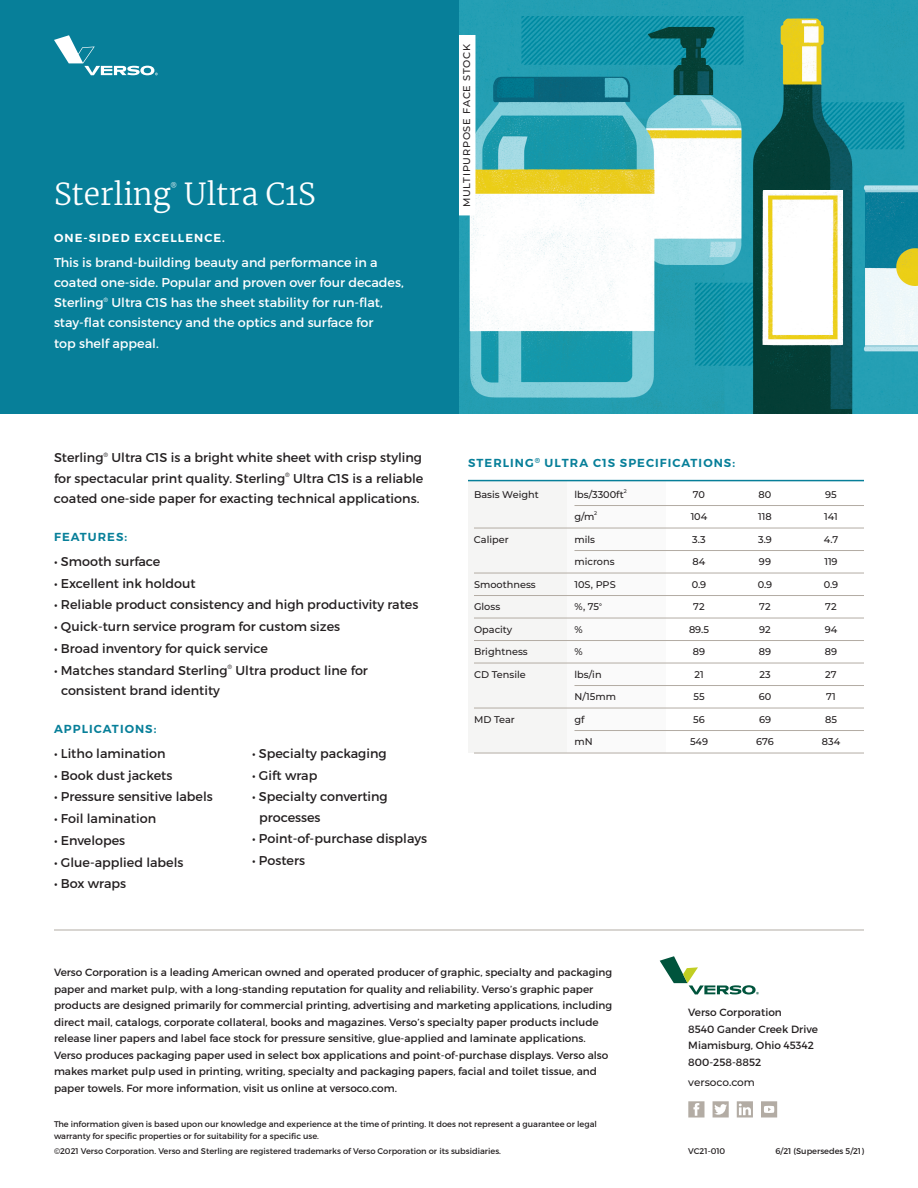
<style>
.page{position:relative;width:918px;height:1188px;background:#fff}
.page>*{position:absolute;margin:0;border:0;box-sizing:border-box;transform-origin:0 0}
.t1{font:300 30px "Merriweather";color:#fff}
.t2{font:12.75px/20.2px "Montserrat";color:#231f20}
.t3{font:12.75px/20.2px "Montserrat";color:#fff}
.t4{font:600 11.7px "Montserrat";letter-spacing:.09em;color:#077f99}
.t5{font:600 11.7px "Montserrat";letter-spacing:.09em;color:#fff}
.t6{font:10.5px/16.5px "Montserrat";color:#231f20}
.t7{font:500 10.5px "Montserrat";color:#231f20}
.t8{font:500 9.75px "Montserrat";color:#231f20}
.t9{font:500 9.75px "Montserrat";letter-spacing:.08em;color:#231f20}
.t10{font:8.25px/12px "Montserrat";color:#231f20}
.t11{font:300 6.3px "Merriweather";color:#fff}
.t12{font:500 5.25px "Montserrat";color:#231f20}
.s1{font-family:"Proxima Nova";font-weight:400}
</style>
<div class="page">
<img style="left:459px;top:0;width:459px;height:414px">
<div style="left:0;top:0;width:459px;height:414px;background:#077f99"></div>
<svg style="left:54px;top:35px;width:104px;height:40px"></svg>
<div style="left:459px;top:35px;width:16px;height:180px;background:#fff"></div>
<svg style="left:761px;top:1101px;width:16px;height:16px"></svg>
<svg style="left:688px;top:1101px;width:17px;height:17px"></svg>
<svg style="left:737px;top:1101px;width:16px;height:17px"></svg>
<svg style="left:713px;top:1101px;width:16px;height:16px"></svg>
<hr style="left:54px;top:930px;width:810px;height:1px;background:#b3aca4">
<svg style="left:660px;top:956px;width:99px;height:39px"></svg>
<div style="left:468px;top:481px;width:99px;height:272px;background:#f5f5f4"></div>
<div style="left:567px;top:481px;width:99px;height:272px;background:#fafafa"></div>
<hr style="left:468px;top:480px;width:396px;height:1px;background:#077f99">
<hr style="left:574px;top:505px;width:290px;height:1px;background:#b3aca4">
<hr style="left:474px;top:528px;width:390px;height:1px;background:#b3aca4">
<hr style="left:574px;top:550px;width:290px;height:1px;background:#b3aca4">
<hr style="left:474px;top:573px;width:390px;height:1px;background:#b3aca4">
<hr style="left:474px;top:595px;width:390px;height:1px;background:#b3aca4">
<hr style="left:474px;top:618px;width:390px;height:1px;background:#b3aca4">
<hr style="left:474px;top:640px;width:390px;height:1px;background:#b3aca4">
<hr style="left:474px;top:663px;width:390px;height:1px;background:#b3aca4">
<hr style="left:574px;top:685px;width:290px;height:1px;background:#b3aca4">
<hr style="left:474px;top:708px;width:390px;height:1px;background:#b3aca4">
<hr style="left:574px;top:730px;width:290px;height:1px;background:#b3aca4">
<hr style="left:474px;top:753px;width:390px;height:1px;background:#b3aca4">
<h1 class="t1" style="left:54px;top:173px;width:118px">Sterling</h1>
<p class="t11" style="left:171px;top:181px;width:8px">®</p>
<h1 class="t1" style="left:184px;top:173px;width:133px">Ultra C1S</h1>
<p class="t5" style="left:54px;top:230px;width:172px">ONE-SIDED EXCELLENCE.</p>
<p class="t3" style="left:54px;top:252px;width:351px">This is brand-building beauty and performance in a coated one-side. Popular and proven over four decades, Sterling<sup>®</sup> Ultra C1S has the sheet stability for run-flat, stay-flat consistency and the optics and surface for<br>top shelf appeal.</p>
<p class="t9" style="left:460px;top:207px;width:165px;rotate:-90deg">MULTIPURPOSE FACE STOCK</p>
<p class="t2" style="left:54px;top:448px;width:371px;text-align:justify">Sterling<sup>®</sup> Ultra C1S is a bright white sheet with crisp styling for spectacular print quality. Sterling<sup>®</sup> Ultra C1S is a reliable coated one-side paper for exacting technical applications.</p>
<p class="t4" style="left:54px;top:530px;width:75px">FEATURES:</p>
<p class="t2" style="left:54px;top:551px;width:108px">• Smooth surface</p>
<p class="t2" style="left:54px;top:573px;width:143px">• Excellent ink holdout</p>
<p class="t2" style="left:54px;top:595px;width:366px">• Reliable product consistency and high productivity rates</p>
<p class="t2" style="left:54px;top:616px;width:288px">• Quick-turn service program for custom sizes</p>
<p class="t2" style="left:54px;top:638px;width:215px">• Broad inventory for quick service</p>
<p class="t2" style="left:61px;top:660px;width:308px;text-indent:-7px">• Matches standard Sterling<sup>®</sup> Ultra product line for consistent brand identity</p>
<p class="t4" style="left:54px;top:722px;width:104px">APPLICATIONS:</p>
<p class="t2" style="left:54px;top:743px;width:113px">• Litho lamination</p>
<p class="t2" style="left:54px;top:765px;width:120px">• Book dust jackets</p>
<p class="t2" style="left:54px;top:787px;width:160px">• Pressure sensitive labels</p>
<p class="t2" style="left:54px;top:808px;width:104px">• Foil lamination</p>
<p class="t2" style="left:54px;top:830px;width:73px">• Envelopes</p>
<p class="t2" style="left:54px;top:852px;width:131px">• Glue-applied labels</p>
<p class="t2" style="left:54px;top:874px;width:74px">• Box wraps</p>
<p class="t2" style="left:252px;top:743px;width:136px">• Specialty packaging</p>
<p class="t2" style="left:252px;top:765px;width:67px">• Gift wrap</p>
<p class="t2" style="left:259px;top:787px;width:130px;text-indent:-7px">• Specialty converting processes</p>
<p class="t2" style="left:252px;top:829px;width:177px">• Point-of-purchase displays</p>
<p class="t2" style="left:252px;top:851px;width:55px">• Posters</p>
<p class="t4" style="left:468px;top:455px;width:268px">STERLING<sup>®</sup> ULTRA C1S SPECIFICATIONS:</p>
<p class="t8" style="left:474px;top:488px;width:66px">Basis Weight</p>
<p class="t8" style="left:575px;top:488px;width:51px">lbs/3300ft</p>
<p class="t12" style="left:624px;top:487px;width:5px">2</p>
<p class="t8" style="left:574px;top:510px;width:21px">g/m</p>
<p class="t12" style="left:594px;top:510px;width:5px">2</p>
<p class="t8" style="left:693px;top:488px;width:14px">70</p>
<p class="t8" style="left:759px;top:488px;width:14px">80</p>
<p class="t8" style="left:825px;top:488px;width:13px">95</p>
<p class="t8" style="left:691px;top:510px;width:18px">104</p>
<p class="t8" style="left:758px;top:510px;width:15px">118</p>
<p class="t8" style="left:824px;top:510px;width:15px">141</p>
<p class="t8" style="left:474px;top:533px;width:36px">Caliper</p>
<p class="t8" style="left:575px;top:533px;width:22px">mils</p>
<p class="t8" style="left:692px;top:533px;width:15px">3.3</p>
<p class="t8" style="left:758px;top:533px;width:15px">3.9</p>
<p class="t8" style="left:824px;top:533px;width:16px">4.7</p>
<p class="t8" style="left:575px;top:555px;width:42px">microns</p>
<p class="t8" style="left:693px;top:555px;width:14px">84</p>
<p class="t8" style="left:759px;top:555px;width:14px">99</p>
<p class="t8" style="left:824px;top:555px;width:15px">119</p>
<p class="t8" style="left:474px;top:578px;width:63px">Smoothness</p>
<p class="t8" style="left:575px;top:578px;width:43px">10S, PPS</p>
<p class="t8" style="left:692px;top:578px;width:16px">0.9</p>
<p class="t8" style="left:758px;top:578px;width:16px">0.9</p>
<p class="t8" style="left:824px;top:578px;width:16px">0.9</p>
<p class="t8" style="left:474px;top:600px;width:28px">Gloss</p>
<p class="t8" style="left:575px;top:600px;width:29px">%, 75<span class="s1">°</span></p>
<p class="t8" style="left:693px;top:600px;width:13px">72</p>
<p class="t8" style="left:759px;top:600px;width:13px">72</p>
<p class="t8" style="left:825px;top:600px;width:13px">72</p>
<p class="t8" style="left:474px;top:623px;width:40px">Opacity</p>
<p class="t8" style="left:575px;top:623px;width:10px">%</p>
<p class="t8" style="left:689px;top:623px;width:21px">89.5</p>
<p class="t8" style="left:759px;top:623px;width:13px">92</p>
<p class="t8" style="left:825px;top:623px;width:14px">94</p>
<p class="t8" style="left:474px;top:645px;width:55px">Brightness</p>
<p class="t8" style="left:575px;top:645px;width:10px">%</p>
<p class="t8" style="left:693px;top:645px;width:14px">89</p>
<p class="t8" style="left:759px;top:645px;width:14px">89</p>
<p class="t8" style="left:825px;top:645px;width:14px">89</p>
<p class="t8" style="left:474px;top:668px;width:53px">CD Tensile</p>
<p class="t8" style="left:575px;top:668px;width:29px">lbs/in</p>
<p class="t8" style="left:694px;top:668px;width:11px">21</p>
<p class="t8" style="left:759px;top:668px;width:13px">23</p>
<p class="t8" style="left:825px;top:668px;width:13px">27</p>
<p class="t8" style="left:575px;top:690px;width:43px">N/15mm</p>
<p class="t8" style="left:693px;top:690px;width:13px">55</p>
<p class="t8" style="left:759px;top:690px;width:14px">60</p>
<p class="t8" style="left:826px;top:690px;width:11px">71</p>
<p class="t8" style="left:474px;top:713px;width:42px">MD Tear</p>
<p class="t8" style="left:575px;top:713px;width:12px">gf</p>
<p class="t8" style="left:693px;top:713px;width:13px">56</p>
<p class="t8" style="left:759px;top:713px;width:14px">69</p>
<p class="t8" style="left:825px;top:713px;width:13px">85</p>
<p class="t8" style="left:575px;top:735px;width:20px">mN</p>
<p class="t8" style="left:690px;top:735px;width:20px">549</p>
<p class="t8" style="left:756px;top:735px;width:19px">676</p>
<p class="t8" style="left:822px;top:735px;width:20px">834</p>
<p class="t6" style="left:54px;top:964px;width:560px">Verso Corporation is a leading American owned and operated producer of graphic, specialty and packaging paper and market pulp, with a long-standing reputation for quality and reliability. Verso’s graphic paper products are designed primarily for commercial printing, advertising and marketing applications, including direct mail, catalogs, corporate collateral, books and magazines. Verso’s specialty paper products include release liner papers and label face stock for pressure sensitive, glue-applied and laminate applications.<br>Verso produces packaging paper used in select box applications and point-of-purchase displays. Verso also makes market pulp used in printing, writing, specialty and packaging papers, facial and toilet tissue, and paper towels. For more information, visit us online at versoco.com.</p>
<p class="t6" style="left:688px;top:1004px;width:131px">Verso Corporation<br>8540 Gander Creek Drive<br>Miamisburg, Ohio 45342<br>800-258-8852</p>
<p class="t7" style="left:688px;top:1075px;width:68px">versoco.com</p>
<p class="t10" style="left:54px;top:1118px;width:545px">The information given is based upon our knowledge and experience at the time of printing. It does not represent a guarantee or legal warranty for specific properties or for suitability for a specific use.</p>
<p class="t10" style="left:54px;top:1145px;width:449px">©2021 Verso Corporation. Verso and Sterling are registered trademarks of Verso Corporation or its subsidiaries.</p>
<p class="t10" style="left:688px;top:1145px;width:39px">VC21-010</p>
<p class="t10" style="left:776px;top:1145px;width:90px">6/21 (Supersedes 5/21)</p>
</div>
